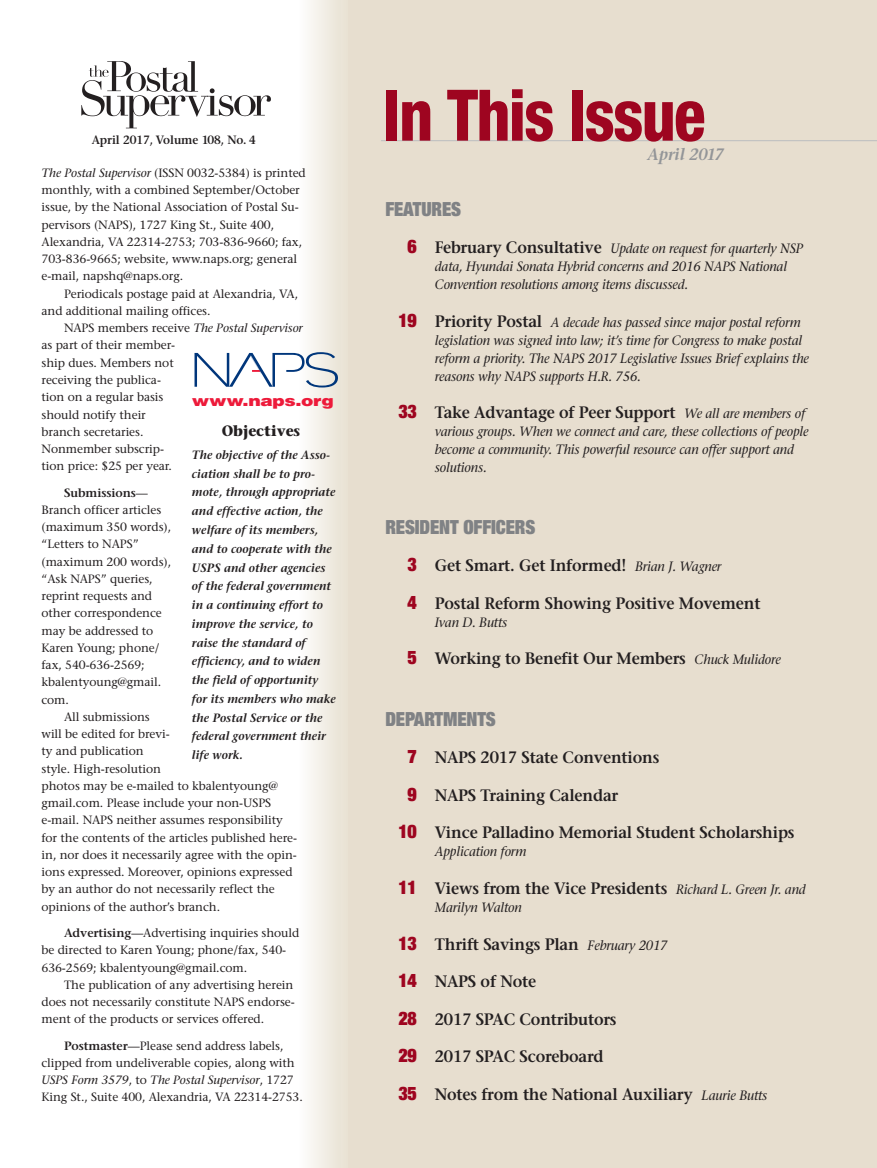
<style>
.page{position:relative;width:877px;height:1168px;background:#fff}
.page>*{position:absolute;margin:0;border:0;box-sizing:border-box;transform-origin:0 0}
.t1{font:800 condensed 71.1px "Helvetica Neue";letter-spacing:-.025em;color:#9e0520;scale:.92 1}
.t2{font:900 expanded 19.5px "Helvetica Neue";letter-spacing:-.005em;color:#808285;scale:.95 1}
.t3{font:600 16.5px "Stone Serif";letter-spacing:-.01em;color:#231f20;scale:.95 1}
.t4{font:italic 600 16.5px "Stone Serif";letter-spacing:-.005em;color:#939598;scale:.95 1}
.t5{font:900 15px "Helvetica";letter-spacing:-.02em;color:#ed1a3a;scale:1.24 1}
.t6{font:700 15px "Stone Serif";color:#231f20;scale:.95 1}
.t7{font:italic 13.5px/18px "Stone Serif";letter-spacing:-.01em;color:#231f20;scale:.95 1}
.t8{font:12px/17.2px "Stone Serif";letter-spacing:-.005em;color:#231f20}
.t9{font:italic 600 12px/18.8px "Stone Serif";color:#231f20;scale:.95 1}
.t10{font:600 12px "Stone Serif";letter-spacing:-.005em;color:#231f20;scale:.95 1}
.t11{font:600 12px "Stone Serif";letter-spacing:-.005em;color:#231f20}
.s1{font-style:italic}
.s2{font-weight:400}
.s3{font-weight:600}
.s4{font-family:"Helvetica Neue";font-weight:900;font-style:normal;font-stretch:expanded;font-size:18.75px;color:#9e0520}
.s5{font-weight:600;font-style:normal;font-size:16.5px}
.s6{font-family:"Helvetica Neue";font-weight:900;font-stretch:expanded;font-size:18.75px;color:#9e0520}
.s7{font-weight:400;font-style:italic;font-size:13.5px}
</style>
<div class="page">
<div style="left:325px;top:0;width:552px;height:1167px;background:#e7decf"></div>
<div style="left:299px;top:0;width:49px;height:1167px;background:linear-gradient(to right,#fdfefd,#e7e0d1)"></div>
<svg style="left:81px;top:61px;width:189px;height:67px"></svg>
<svg style="left:195px;top:352px;width:143px;height:35px"></svg>
<hr style="left:381px;top:140px;width:496px;height:1px;background:#bbbdc0">
<p class="t10" style="left:92px;top:135px;width:174px">April 2017, Volume 108, No. 4</p>
<p class="t8" style="left:42px;top:165px;width:266px"><span class="s1">The Postal Supervisor</span> (ISSN 0032-5384) is printed monthly, with a combined September/October issue, by the National Association of Postal Su&shy;pervisors (NAPS), 1727 King St., Suite 400, Alexandria, VA 22314-2753; 703-836-9660; fax, 703-836-9665; website, www.naps.org; general e-mail, napshq@naps.org.</p>
<p class="t8" style="left:42px;top:286px;width:258px;text-indent:22px">Periodicals postage paid at Alexandria, VA, and additional mailing offices.</p>
<p class="t8" style="left:42px;top:321px;width:263px;text-indent:22px">NAPS members receive <span class="s1">The Postal Supervisor </span>as part of their member-<br>ship dues. Members not<br>receiving the publica-<br>tion on a regular basis<br>should notify their<br>branch secretaries.<br>Nonmember subscrip-<br>tion price: $25 per year.</p>
<p class="t11" style="left:64px;top:487px;width:85px">Submissions<span class="s2">—</span></p>
<p class="t8" style="left:42px;top:502px;width:121px">Branch officer articles</p>
<p class="t8" style="left:42px;top:519px;width:131px">(maximum 350 words),</p>
<p class="t8" style="left:42px;top:537px;width:99px">“Letters to NAPS”</p>
<p class="t8" style="left:42px;top:554px;width:131px">(maximum 200 words),</p>
<p class="t8" style="left:42px;top:571px;width:113px">“Ask NAPS” queries,</p>
<p class="t8" style="left:42px;top:588px;width:112px">reprint requests and</p>
<p class="t8" style="left:42px;top:606px;width:122px">other correspondence</p>
<p class="t8" style="left:42px;top:623px;width:113px">may be addressed to</p>
<p class="t8" style="left:42px;top:640px;width:119px">Karen Young; phone/</p>
<p class="t8" style="left:42px;top:657px;width:105px">fax, 540-636-2569;</p>
<p class="t8" style="left:42px;top:675px;width:121px">kbalentyoung@gmail.</p>
<p class="t8" style="left:42px;top:692px;width:29px">com.</p>
<p class="t8" style="left:64px;top:709px;width:87px">All submissions</p>
<p class="t8" style="left:42px;top:726px;width:130px">will be edited for brevi-</p>
<p class="t8" style="left:42px;top:744px;width:104px">ty and publication</p>
<p class="t8" style="left:42px;top:761px;width:121px">style. High-resolution</p>
<p class="t8" style="left:42px;top:778px;width:238px">photos may be e-mailed to kbalentyoung@</p>
<p class="t8" style="left:42px;top:795px;width:231px">gmail.com. Please include your non-USPS</p>
<p class="t8" style="left:42px;top:813px;width:243px">e-mail. NAPS neither assumes responsibility</p>
<p class="t8" style="left:42px;top:830px;width:257px">for the contents of the articles published here-</p>
<p class="t8" style="left:42px;top:847px;width:257px">in, nor does it necessarily agree with the opin-</p>
<p class="t8" style="left:42px;top:864px;width:253px">ions expressed. Moreover, opinions expressed</p>
<p class="t8" style="left:42px;top:882px;width:235px">by an author do not necessarily reflect the</p>
<p class="t8" style="left:42px;top:899px;width:180px">opinions of the author’s branch.</p>
<p class="t8" style="left:42px;top:925px;width:259px;text-indent:22px"><span class="s3">Advertising</span>—Advertising inquiries should be directed to Karen Young; phone/fax, 540-<br>636-2569; kbalentyoung@gmail.com.</p>
<p class="t8" style="left:42px;top:977px;width:255px;text-align:justify;text-indent:22px">The publication of any advertising herein does not necessarily constitute NAPS endorse&shy;ment of the products or services offered.</p>
<p class="t8" style="left:42px;top:1038px;width:263px;text-indent:22px"><span class="s3">Postmaster</span>—Please send address labels, clipped from undeliverable copies, along with <span class="s1">USPS Form 3579</span>, to <span class="s1">The Postal Supervisor</span>, 1727<br>King St., Suite 400, Alexandria, VA 22314-2753.</p>
<p class="t5" style="left:192px;top:395px;width:116px">www.naps.org</p>
<p class="t6" style="left:222px;top:424px;width:84px">Objectives</p>
<p class="t9" style="left:192px;top:446px;width:153px">The objective of the Asso&shy;ciation shall be to pro&shy;mote, through appropriate and effective action, the welfare of its members, and to cooperate with the<br>USPS and other agencies of the federal government in a continuing effort to improve the service, to raise the standard of efficiency, and to widen the field of opportunity for its members who make the Postal Service or the federal government their life work.</p>
<h1 class="t1" style="left:383px;top:90px;width:352px">In This Issue</h1>
<h3 class="t4" style="left:648px;top:148px;width:82px">April 2017</h3>
<h2 class="t2" style="left:385px;top:202px;width:81px">FEATURES</h2>
<p class="t7" style="left:435px;top:241px;width:389px;text-indent:-27px"><span class="s4">6</span> <span class="s5">February Consultative</span> Update on request for quarterly NSP data, Hyundai Sonata Hybrid concerns and 2016 NAPS National<br>Convention resolutions among items discussed.</p>
<p class="t7" style="left:435px;top:314px;width:395px;text-indent:-36px"><span class="s4">19</span> <span class="s5">Priority Postal</span> A decade has passed since major postal reform legislation was signed into law; it’s time for Congress to make postal reform a priority. The NAPS 2017 Legislative Issues Brief explains the reasons why NAPS supports H.R. 756.</p>
<h3 class="t3" style="left:398px;top:406px;width:430px"><span class="s6">33</span> Take Advantage of Peer Support <span class="s7">We all are members of</span></h3>
<p class="t7" style="left:435px;top:424px;width:395px">various groups. When we connect and care, these collections of people become a community. This powerful resource can offer support and solutions.</p>
<h2 class="t2" style="left:385px;top:520px;width:159px">RESIDENT OFFICERS</h2>
<h3 class="t3" style="left:408px;top:559px;width:332px"><span class="s6">3</span> Get Smart. Get Informed! <span class="s7">Brian J. Wagner</span></h3>
<h3 class="t3" style="left:408px;top:596px;width:373px"><span class="s6">4</span> Postal Reform Showing Positive Movement</h3>
<p class="t7" style="left:435px;top:614px;width:78px">Ivan D. Butts</p>
<h3 class="t3" style="left:408px;top:652px;width:394px"><span class="s6">5</span> Working to Benefit Our Members <span class="s7">Chuck Mulidore</span></h3>
<h2 class="t2" style="left:385px;top:712px;width:118px">DEPARTMENTS</h2>
<h3 class="t3" style="left:408px;top:751px;width:266px"><span class="s6">7</span> NAPS 2017 State Conventions</h3>
<h3 class="t3" style="left:408px;top:788px;width:223px"><span class="s6">9</span> NAPS Training Calendar</h3>
<h3 class="t3" style="left:398px;top:826px;width:419px"><span class="s6">10</span> Vince Palladino Memorial Student Scholarships</h3>
<p class="t7" style="left:435px;top:844px;width:98px">Application form</p>
<h3 class="t3" style="left:398px;top:881px;width:430px"><span class="s6">11</span> Views from the Vice Presidents <span class="s7">Richard L. Green Jr. and</span></h3>
<p class="t7" style="left:435px;top:899px;width:93px">Marilyn Walton</p>
<h3 class="t3" style="left:398px;top:937px;width:285px"><span class="s6">13</span> Thrift Savings Plan <span class="s7">February 2017</span></h3>
<h3 class="t3" style="left:398px;top:974px;width:146px"><span class="s6">14</span> NAPS of Note</h3>
<h3 class="t3" style="left:398px;top:1012px;width:231px"><span class="s6">28</span> 2017 SPAC Contributors</h3>
<h3 class="t3" style="left:398px;top:1049px;width:218px"><span class="s6">29</span> 2017 SPAC Scoreboard</h3>
<h3 class="t3" style="left:398px;top:1087px;width:390px"><span class="s6">35</span> Notes from the National Auxiliary <span class="s7">Laurie Butts</span></h3>
</div>
